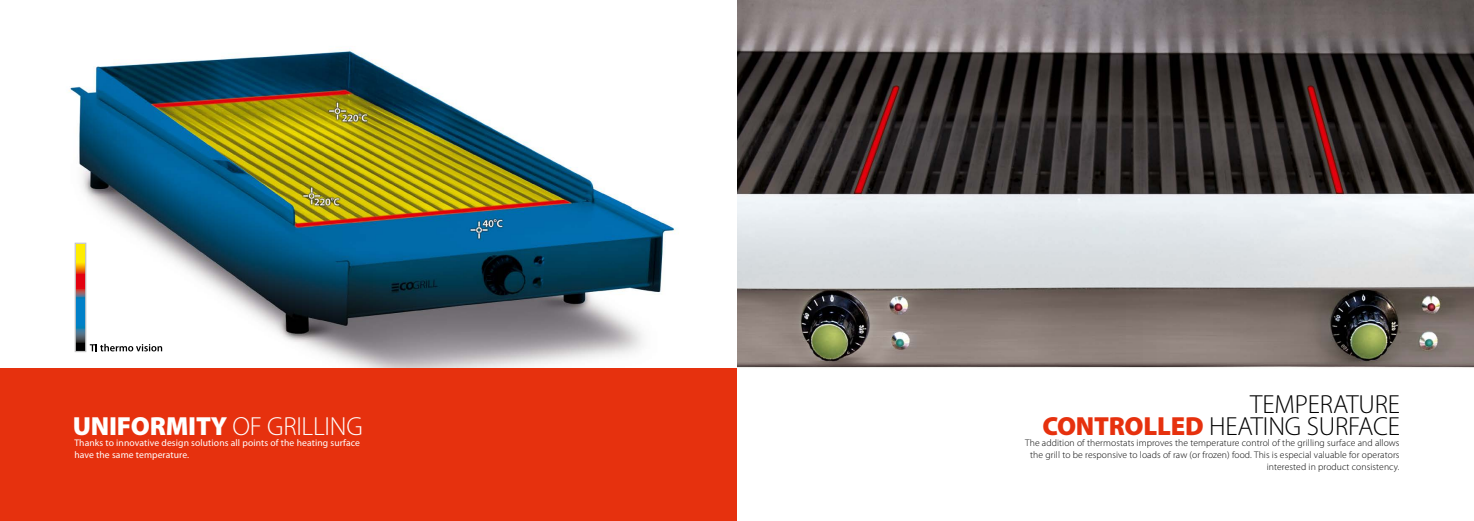
<style>
.page{position:relative;width:1474px;height:521px;background:#fff}
.page>*{position:absolute;margin:0;border:0;box-sizing:border-box;transform-origin:0 0}
.t1{font:300 26.25px/21.9px "Myriad Pro";letter-spacing:-.005em;color:#000;text-align:right}
.t2{font:900 26.25px "Myriad Pro";letter-spacing:-.01em;color:#fff}
.t3{font:300 9.62px/11.5px "Myriad Pro";letter-spacing:.01em;color:#000;text-align:right}
.t4{font:9.62px/11.5px "Myriad Pro";letter-spacing:.01em;color:#fff}
.s1{font-weight:300}
.s2{font-weight:900;color:#e6310e}
</style>
<div class="page">
<img style="left:737px;top:0;width:736px;height:368px">
<img style="left:69px;top:48px;width:610px;height:320px">
<div style="left:0;top:368px;width:737px;height:153px;background:#e6310e"></div>
<svg style="left:75px;top:243px;width:87px;height:109px"></svg>
<h1 class="t2" style="left:73px;top:411px;width:291px">UNIFORMITY <span class="s1">OF GRILLING</span></h1>
<p class="t4" style="left:74px;top:438px;width:287px">Thanks to innovative design solutions all points of the heating surface have the same temperature.</p>
<h1 class="t1" style="left:1042px;top:394px;width:359px">TEMPERATURE<br><span class="s2">CONTROLLED</span> HEATING SURFACE</h1>
<p class="t3" style="left:1025px;top:438px;width:376px">The addition of thermostats improves the temperature control of the grilling surface and allows the grill to be responsive to loads of raw (or frozen) food. This is especial valuable for operators interested in product consistency.</p>
</div>
